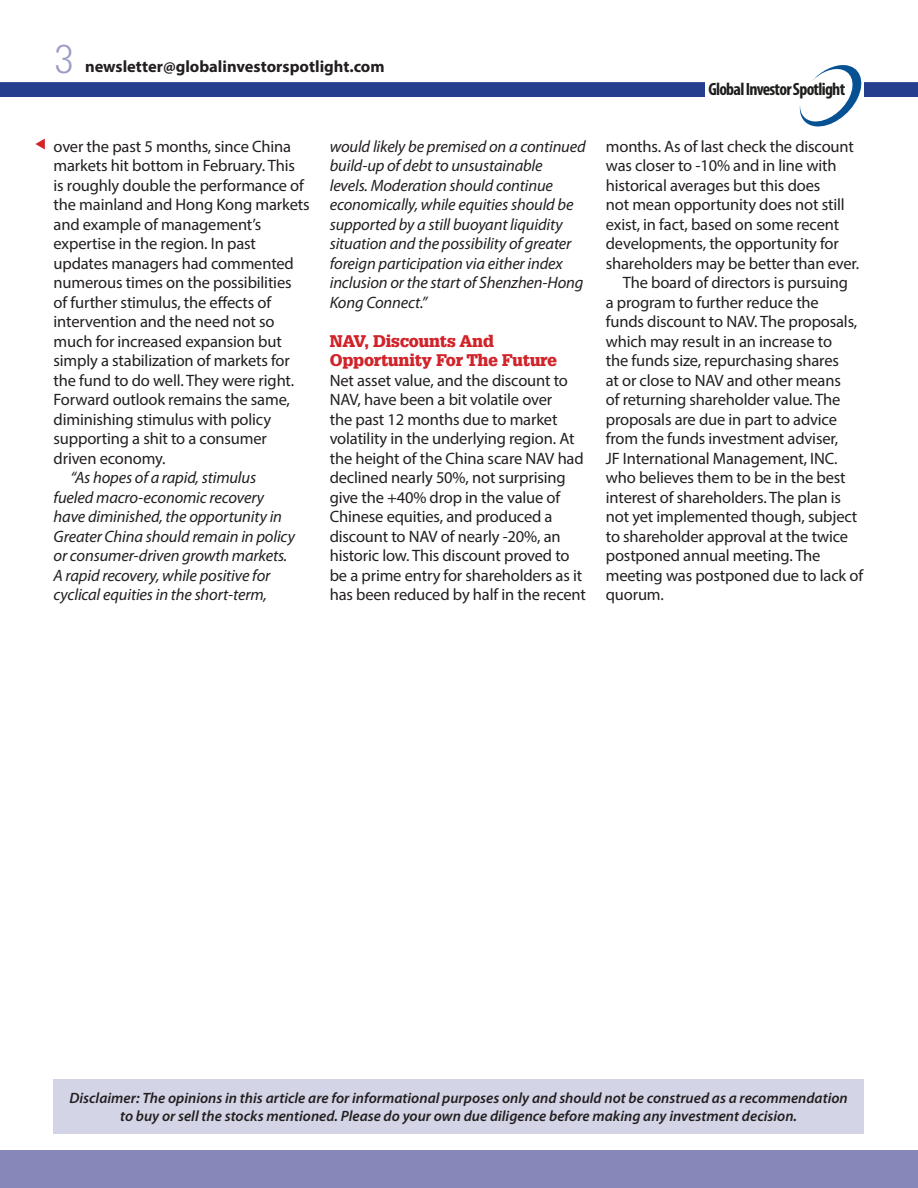
<style>
.page{position:relative;width:918px;height:1188px;background:#fff}
.page>*{position:absolute;margin:0;border:0;box-sizing:border-box;transform-origin:0 0}
.t1{font:300 39px "Glypha";color:#9b9bc6}
.t2{font:700 condensed 17.85px "Myriad Pro";letter-spacing:-.04em;color:#1e1f1d}
.gis_body_1{font:16.5px/19.5px "Myriad Pro";letter-spacing:-.01em;color:#231f20}
.gis_body_1-2{font:italic 16.5px/19.5px "Myriad Pro";letter-spacing:-.01em;color:#231f20}
.GIS_x_head{font:900 16.5px/19.5px "Glypha";letter-spacing:-.01em;color:#d1232a}
.t3{font:700 16.5px "Myriad Pro";color:#231f20}
.t4{font:italic 600 15px/18px "Myriad Pro";color:#231f20;text-align:center}
</style>
<div class="page">
<div style="left:0;top:0;width:918px;height:97px;background:#253f8e"></div>
<div style="left:0;top:0;width:918px;height:82px;background:#fff"></div>
<div style="left:706px;top:16px;width:158px;height:122px;background:#fff"></div>
<svg style="left:799px;top:65px;width:62px;height:61px"></svg>
<div style="left:0;top:1150px;width:918px;height:38px;background:#8688ba"></div>
<div style="left:53px;top:1079px;width:811px;height:55px;background:#d4d4e7"></div>
<p class="t1" style="left:54px;top:37px;width:21px">3</p>
<p class="t3" style="left:85px;top:55px;width:301px">newsletter@globalinvestorspotlight.com</p>
<p class="gis_body_1" style="left:54px;top:136px;width:258px">over the past 5 months, since China markets hit bottom in February. This<br>is roughly double the performance of the mainland and Hong Kong markets and example of management’s expertise in the region. In past updates managers had commented numerous times on the possibilities<br>of further stimulus, the effects of intervention and the need not so much for increased expansion but simply a stabilization of markets for the fund to do well. They were right.<br>Forward outlook remains the same, diminishing stimulus with policy supporting a shit to a consumer driven economy.</p>
<p class="gis_body_1-2" style="left:54px;top:468px;width:243px;text-indent:17px">“As hopes of a rapid, stimulus fueled macro-economic recovery have diminished, the opportunity in Greater China should remain in policy or consumer-driven growth markets.<br>A rapid recovery, while positive for cyclical equities in the short-term,</p>
<p class="gis_body_1-2" style="left:330px;top:136px;width:258px">would likely be premised on a continued build-up of debt to unsustainable<br>levels. Moderation should continue economically, while equities should be supported by a still buoyant liquidity situation and the possibility of greater foreign participation via either index inclusion or the start of Shenzhen-Hong Kong Connect.”</p>
<p class="GIS_x_head" style="left:330px;top:331px;width:228px">NAV, Discounts And<br>Opportunity For The Future</p>
<p class="gis_body_1" style="left:330px;top:370px;width:258px">Net asset value, and the discount to NAV, have been a bit volatile over<br>the past 12 months due to market volatility in the underlying region. At the height of the China scare NAV had declined nearly 50%, not surprising give the +40% drop in the value of Chinese equities, and produced a discount to NAV of nearly -20%, an historic low. This discount proved to be a prime entry for shareholders as it has been reduced by half in the recent</p>
<p class="t2" style="left:708px;top:78px;width:138px">Global Investor Spotlight</p>
<p class="gis_body_1" style="left:606px;top:136px;width:255px">months. As of last check the discount was closer to -10% and in line with historical averages but this does<br>not mean opportunity does not still exist, in fact, based on some recent developments, the opportunity for shareholders may be better than ever.</p>
<p class="gis_body_1" style="left:606px;top:273px;width:259px;text-indent:17px">The board of directors is pursuing<br>a program to further reduce the<br>funds discount to NAV. The proposals, which may result in an increase to<br>the funds size, repurchasing shares<br>at or close to NAV and other means<br>of returning shareholder value. The proposals are due in part to advice from the funds investment adviser,<br>JF International Management, INC. who believes them to be in the best interest of shareholders. The plan is not yet implemented though, subject to shareholder approval at the twice postponed annual meeting. The meeting was postponed due to lack of quorum.</p>
<p class="t4" style="left:69px;top:1089px;width:780px">Disclaimer: The opinions in this article are for informational purposes only and should not be construed as a recommendation to buy or sell the stocks mentioned. Please do your own due diligence before making any investment decision.</p>
</div>
